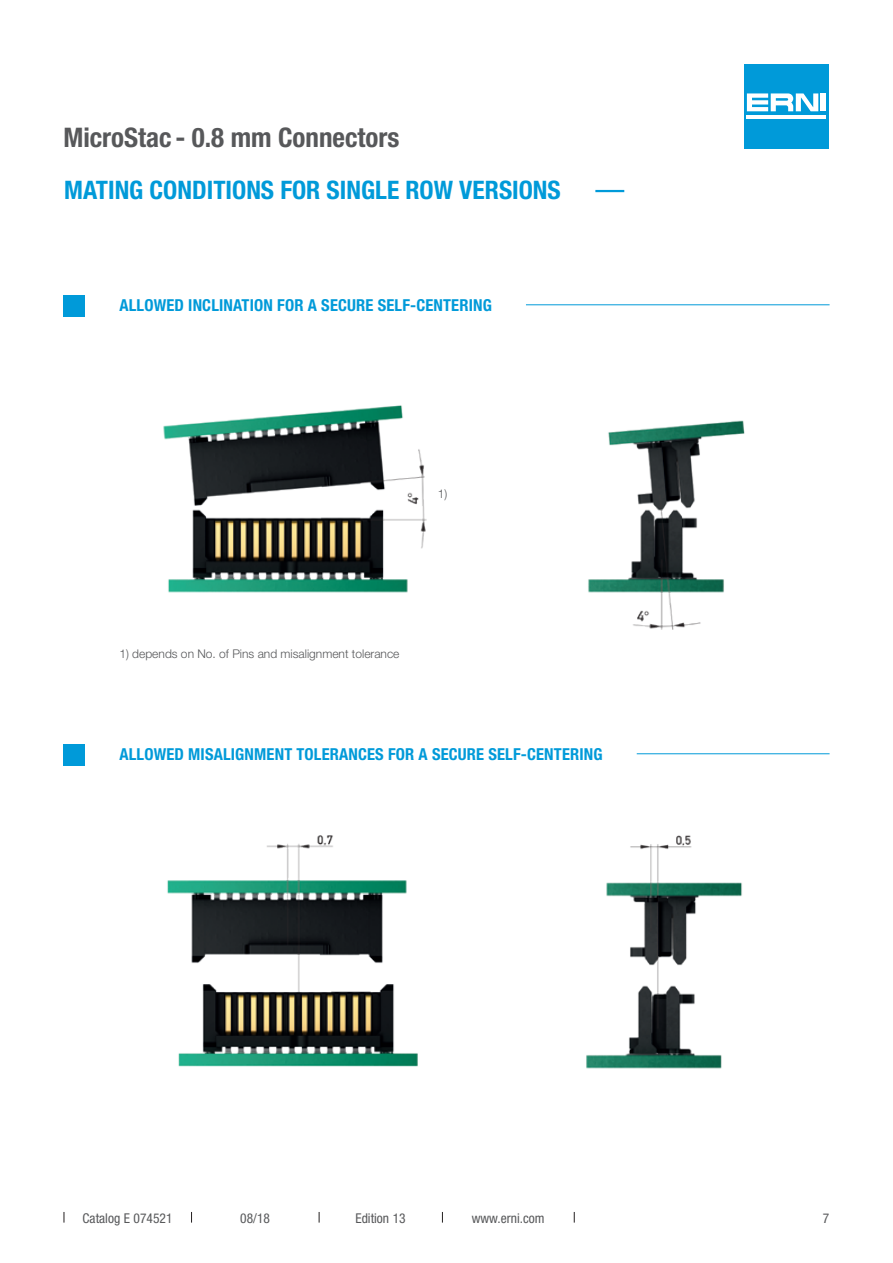
<style>
.page{position:relative;width:893px;height:1263px;background:#fff}
.page>*{position:absolute;margin:0;border:0;box-sizing:border-box;transform-origin:0 0}
.t1{font:700 condensed 27px "Helvetica Neue LT Pro";color:#57585a}
.t2{font:700 condensed 25.5px "Helvetica Neue LT Pro";color:#009ad9}
.t3{font:700 condensed 16.5px "Helvetica Neue LT Pro";letter-spacing:.01em;color:#009ad9}
.t4{font:condensed 13.5px "Helvetica Neue LT Pro";color:#57585a}
.t5{font:300 12px "Helvetica Neue LT Pro";color:#57585a}
</style>
<div class="page">
<div style="left:744px;top:64px;width:85px;height:85px;background:#009ad9"></div>
<hr style="left:747px;top:115px;width:79px;height:4px;background:#fff">
<div style="left:821px;top:93px;width:5px;height:18px;background:#fff"></div>
<svg style="left:747px;top:93px;width:71px;height:18px"></svg>
<hr style="left:637px;top:753px;width:193px;height:1px;background:#009ad9">
<div style="left:64px;top:744px;width:21px;height:22px;background:#009ad9"></div>
<hr style="left:595px;top:190px;width:29px;height:2px;background:#009ad9">
<img style="left:163px;top:405px;width:264px;height:188px">
<img style="left:167px;top:835px;width:251px;height:232px">
<img style="left:588px;top:420px;width:157px;height:210px">
<img style="left:586px;top:835px;width:156px;height:234px">
<hr style="left:526px;top:304px;width:304px;height:1px;background:#009ad9">
<div style="left:64px;top:296px;width:21px;height:21px;background:#009ad9"></div>
<h1 class="t1" style="left:63px;top:121px;width:338px">MicroStac - 0.8 mm Connectors</h1>
<h2 class="t2" style="left:64px;top:175px;width:498px">MATING CONDITIONS FOR SINGLE ROW VERSIONS</h2>
<p class="t3" style="left:119px;top:295px;width:374px">ALLOWED INCLINATION FOR A SECURE SELF-CENTERING</p>
<p class="t5" style="left:438px;top:486px;width:11px">1)</p>
<p class="t5" style="left:119px;top:646px;width:282px">1) depends on No. of Pins and misalignment tolerance</p>
<p class="t3" style="left:119px;top:744px;width:485px">ALLOWED MISALIGNMENT TOLERANCES FOR A SECURE SELF-CENTERING</p>
<p class="t4" style="left:83px;top:1210px;width:91px">Catalog E 074521</p>
<p class="t4" style="left:240px;top:1210px;width:31px">08/18</p>
<p class="t4" style="left:355px;top:1210px;width:52px">Edition 13</p>
<p class="t4" style="left:472px;top:1210px;width:74px">www.erni.com</p>
<p class="t4" style="left:823px;top:1210px;width:8px">7</p>
</div>
